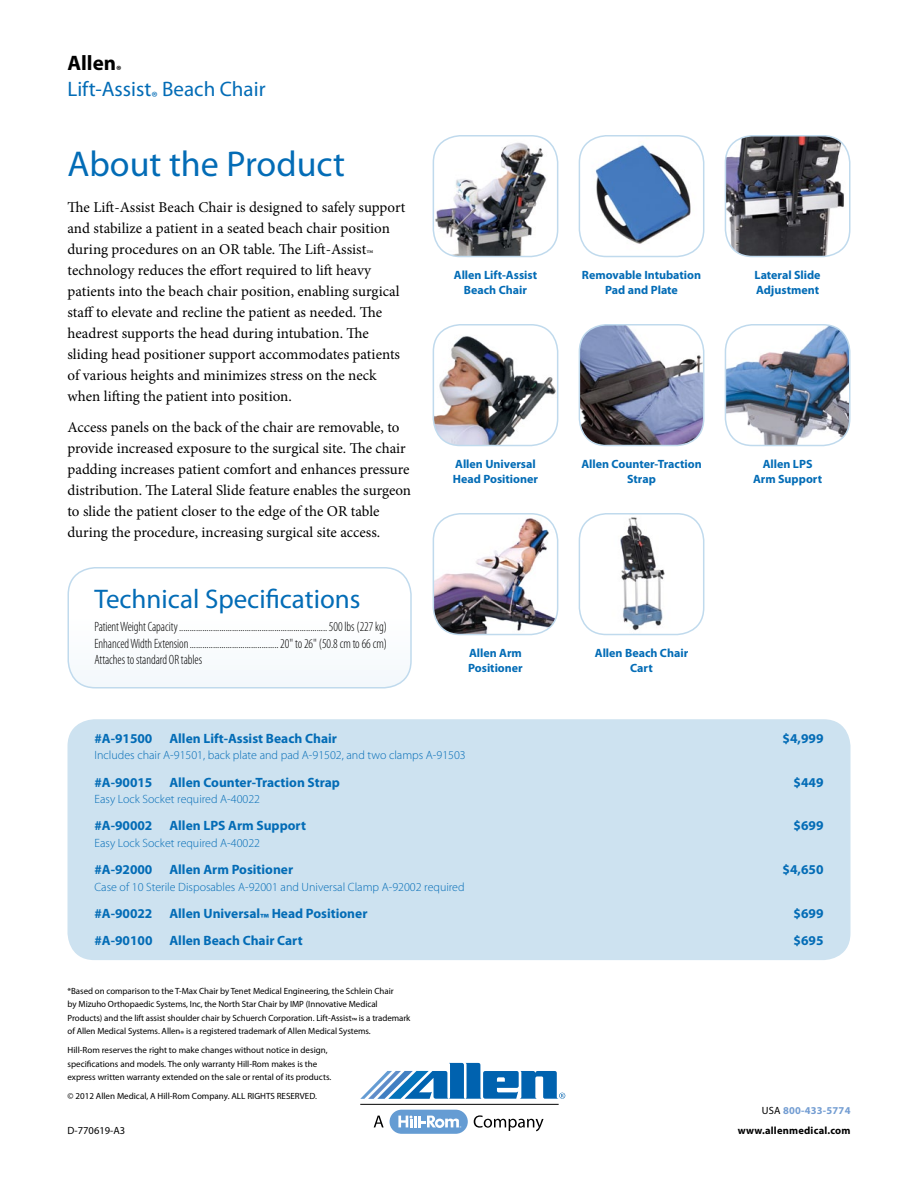
<style>
.page{position:relative;width:918px;height:1188px;background:#fff}
.page>*{position:absolute;margin:0;border:0;box-sizing:border-box;transform-origin:0 0}
.t1{font:36px "Myriad Pro";color:#036cb6}
.t2{font:27px "Myriad Pro";color:#036cb6}
.t3{font:21px/26.4px "Myriad Pro";color:#036cb6}
.t4{font:15px/21px "Minion Pro";color:#000}
.t5{font:300 condensed 13.5px/16.5px "Myriad Pro";letter-spacing:-.005em;color:#000;text-align:justify;scale:.95 1}
.t6{font:700 13.5px "Myriad Pro";color:#036cb6}
.t7{font:700 12px/15px "Myriad Pro";color:#036cb6;text-align:center}
.t8{font:300 12px "Myriad Pro";color:#036cb6}
.t9{font:700 10.5px/20px "Myriad Pro";letter-spacing:.02em;color:#000;text-align:right}
.t10{font:10.5px "Myriad Pro";color:#000}
.t11{font:9px/13.5px "Myriad Pro";letter-spacing:-.005em;color:#000}
.s1{font-weight:700;color:#000}
.s2{font-weight:400}
.s3{color:#739dd2}
</style>
<div class="page">
<div style="left:390px;top:1110px;width:78px;height:24px;background:#659cd3;border-radius:12px"></div>
<svg style="left:398px;top:1116px;width:63px;height:12px"></svg>
<svg style="left:374px;top:1116px;width:10px;height:11px"></svg>
<svg style="left:474px;top:1115px;width:70px;height:16px"></svg>
<hr style="left:360px;top:1104px;width:199px;height:1px;background:#000">
<svg style="left:360px;top:1063px;width:205px;height:36px"></svg>
<svg style="left:68px;top:568px;width:343px;height:120px"></svg>
<div style="left:68px;top:567px;width:344px;height:121px;border:2px solid #c0daed;border-radius:27px"></div>
<div style="left:68px;top:719px;width:782px;height:241px;background:#cde2f0;border-radius:27px"></div>
<img style="left:433px;top:136px;width:125px;height:121px">
<div style="left:433px;top:135px;width:125px;height:122px;border:2px solid #c0daed;border-radius:27px"></div>
<img style="left:433px;top:325px;width:125px;height:121px">
<div style="left:433px;top:324px;width:125px;height:122px;border:2px solid #c0daed;border-radius:27px"></div>
<img style="left:433px;top:514px;width:125px;height:121px">
<div style="left:433px;top:513px;width:125px;height:122px;border:2px solid #c0daed;border-radius:27px"></div>
<img style="left:581px;top:136px;width:121px;height:121px">
<div style="left:579px;top:135px;width:125px;height:122px;border:2px solid #c0daed;border-radius:27px"></div>
<img style="left:579px;top:325px;width:125px;height:121px">
<div style="left:579px;top:324px;width:125px;height:122px;border:2px solid #c0daed;border-radius:27px"></div>
<img style="left:579px;top:514px;width:125px;height:121px">
<div style="left:579px;top:513px;width:125px;height:122px;border:2px solid #c0daed;border-radius:27px"></div>
<img style="left:725px;top:136px;width:124px;height:121px">
<div style="left:725px;top:135px;width:126px;height:122px;border:2px solid #c0daed;border-radius:27px"></div>
<img style="left:725px;top:325px;width:124px;height:121px">
<div style="left:725px;top:324px;width:126px;height:122px;border:2px solid #c0daed;border-radius:27px"></div>
<h3 class="t3" style="left:68px;top:49px;width:200px"><span class="s1">Allen</span><sub>®<br></sub>Lift-Assist<sub>®</sub> Beach Chair</h3>
<h1 class="t1" style="left:68px;top:141px;width:279px">About the Product</h1>
<p class="t4" style="left:68px;top:196px;width:339px">The Lift-Assist Beach Chair is designed to safely support and stabilize a patient in a seated beach chair position during procedures on an OR table. The Lift-Assist</p>
<p class="t4" style="left:68px;top:248px;width:307px;line-height:14.2px;text-align:right">™<br>technology reduces the effort required to lift heavy</p>
<p class="t4" style="left:68px;top:280px;width:334px">patients into the beach chair position, enabling surgical staff to elevate and recline the patient as needed. The headrest supports the head during intubation. The sliding head positioner support accommodates patients of various heights and minimizes stress on the neck when lifting the patient into position.</p>
<p class="t4" style="left:68px;top:417px;width:345px">Access panels on the back of the chair are removable, to provide increased exposure to the surgical site. The chair padding increases patient comfort and enhances pressure distribution. The Lateral Slide feature enables the surgeon to slide the patient closer to the edge of the OR table during the procedure, increasing surgical site access.</p>
<h2 class="t2" style="left:94px;top:582px;width:268px">Technical Specifications</h2>
<p class="t5" style="left:94px;top:619px;width:309px">Patient Weight Capacity......................................................................500 lbs (227 kg)<br>Enhanced Width Extension..........................................20" to 26" (50.8 cm to 66 cm)<br>Attaches to standard OR tables</p>
<p class="t7" style="left:454px;top:267px;width:85px">Allen Lift-Assist<br>Beach Chair</p>
<p class="t7" style="left:453px;top:456px;width:87px;text-align:left">Allen Universal<br>Head Positioner</p>
<p class="t7" style="left:468px;top:645px;width:56px;text-align:left">Allen Arm<br>Positioner</p>
<p class="t7" style="left:582px;top:267px;width:121px">Removable Intubation<br>Pad and Plate</p>
<p class="t7" style="left:581px;top:456px;width:122px">Allen Counter-Traction<br>Strap</p>
<p class="t7" style="left:595px;top:645px;width:95px">Allen Beach Chair<br>Cart</p>
<p class="t7" style="left:755px;top:267px;width:68px;text-align:left">Lateral Slide<br>Adjustment</p>
<p class="t7" style="left:753px;top:456px;width:71px">Allen LPS<br>Arm Support</p>
<p class="t6" style="left:94px;top:730px;width:59px">#A-91500</p>
<p class="t6" style="left:170px;top:730px;width:169px">Allen Lift-Assist Beach Chair</p>
<p class="t6" style="left:783px;top:730px;width:42px">$4,999</p>
<p class="t8" style="left:94px;top:749px;width:373px">Includes chair A-91501, back plate and pad A-91502, and two clamps A-91503</p>
<p class="t6" style="left:94px;top:773px;width:59px">#A-90015</p>
<p class="t6" style="left:170px;top:773px;width:172px">Allen Counter-Traction Strap</p>
<p class="t6" style="left:794px;top:773px;width:31px">$449</p>
<p class="t8" style="left:94px;top:793px;width:167px">Easy Lock Socket required A-40022</p>
<p class="t6" style="left:94px;top:817px;width:59px">#A-90002</p>
<p class="t6" style="left:170px;top:817px;width:138px">Allen LPS Arm Support</p>
<p class="t6" style="left:794px;top:817px;width:31px">$699</p>
<p class="t8" style="left:94px;top:836px;width:167px">Easy Lock Socket required A-40022</p>
<p class="t6" style="left:94px;top:861px;width:59px">#A-92000</p>
<p class="t6" style="left:170px;top:861px;width:125px">Allen Arm Positioner</p>
<p class="t6" style="left:783px;top:861px;width:42px">$4,650</p>
<p class="t8" style="left:94px;top:880px;width:372px">Case of 10 Sterile Disposables A-92001 and Universal Clamp A-92002 required</p>
<p class="t6" style="left:94px;top:905px;width:59px">#A-90022</p>
<p class="t6" style="left:170px;top:905px;width:199px">Allen Universal™ Head Positioner</p>
<p class="t6" style="left:794px;top:905px;width:31px">$699</p>
<p class="t6" style="left:95px;top:932px;width:59px">#A-90100</p>
<p class="t6" style="left:170px;top:932px;width:135px">Allen Beach Chair Cart</p>
<p class="t6" style="left:794px;top:932px;width:31px">$695</p>
<p class="t11" style="left:67px;top:984px;width:345px">*Based on comparison to the T-Max Chair by Tenet Medical Engineering, the Schlein Chair<br>by Mizuho Orthopaedic Systems, Inc, the North Star Chair by IMP (Innovative Medical Products) and the lift assist shoulder chair by Schuerch Corporation. Lift-Assist™ is a trademark of Allen Medical Systems. Allen® is a registered trademark of Allen Medical Systems.</p>
<p class="t11" style="left:68px;top:1043px;width:265px">Hill-Rom reserves the right to make changes without notice in design, specifications and models. The only warranty Hill-Rom makes is the express written warranty extended on the sale or rental of its products.</p>
<p class="t11" style="left:68px;top:1089px;width:251px">© 2012 Allen Medical, A Hill-Rom Company. ALL RIGHTS RESERVED.</p>
<p class="t10" style="left:68px;top:1124px;width:59px">D-770619-A3</p>
<p class="t9" style="left:738px;top:1100px;width:114px"><span class="s2">USA</span> <span class="s3">800-433-5774 </span>www.allenmedical.com</p>
</div>
